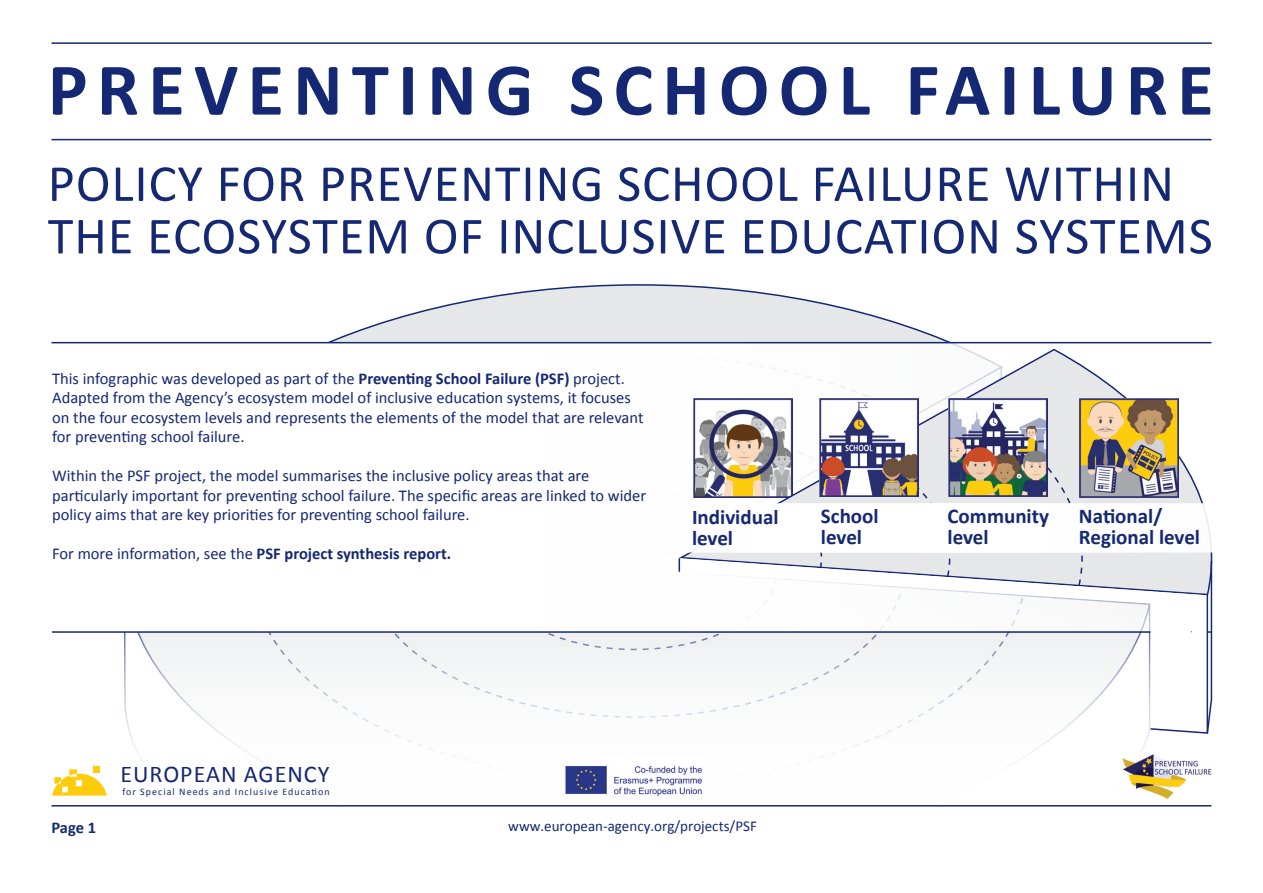
<style>
.page{position:relative;width:1263px;height:893px;background:#fff}
.page>*{position:absolute;margin:0;border:0;box-sizing:border-box;transform-origin:0 0}
.t1{font:700 75px "Calibri";letter-spacing:.12em;color:#152874}
.t2{font:52.5px/52.5px "Calibri";letter-spacing:.015em;color:#152874}
.t3{font:24px "Calibri";letter-spacing:.04em;color:#152874}
.t4{font:700 21px/21px "Calibri";color:#152874}
.t5{font:16.5px/19.5px "Calibri";color:#152874}
.t6{font:700 16.5px "Calibri";color:#152874}
.t7{font:15px "Calibri";color:#152874}
.t8{font:9.9px "Calibri";letter-spacing:.105em;color:#152874}
.s1{font-weight:700}
.s2{font-weight:400}
</style>
<div class="page">
<svg style="left:123px;top:284px;width:1028px;height:58px"></svg>
<svg style="left:51px;top:633px;width:1161px;height:174px"></svg>
<hr style="left:52px;top:631px;width:1160px;height:2px;background:#152874">
<hr style="left:51px;top:342px;width:1160px;height:1px;background:#152874">
<hr style="left:51px;top:805px;width:1160px;height:1px;background:#152874">
<hr style="left:51px;top:42px;width:1161px;height:2px;background:#152874">
<hr style="left:51px;top:139px;width:1160px;height:1px;background:#152874">
<svg style="left:747px;top:348px;width:380px;height:50px"></svg>
<svg style="left:637px;top:398px;width:576px;height:337px"></svg>
<img style="left:820px;top:398px;width:99px;height:99px">
<img style="left:948px;top:398px;width:99px;height:99px">
<img style="left:1080px;top:398px;width:98px;height:99px">
<div style="left:93px;top:766px;width:6px;height:7px;background:#fdcc0b"></div>
<svg style="left:52px;top:769px;width:55px;height:27px"></svg>
<img style="left:558px;top:759px;width:150px;height:43px">
<img style="left:1120px;top:753px;width:92px;height:49px">
<h1 class="t1" style="left:48px;top:43px;width:1167px">PREVENTING SCHOOL FAILURE</h1>
<h2 class="t2" style="left:48px;top:155px;width:1166px">POLICY FOR PREVENTING SCHOOL FAILURE WITHIN<br>THE ECOSYSTEM OF INCLUSIVE EDUCATION SYSTEMS</h2>
<p class="t5" style="left:52px;top:368px;width:574px">This infographic was developed as part of the <span class="s1">Preventing School Failure (PSF)</span> project.</p>
<p class="t5" style="left:52px;top:387px;width:580px">Adapted from the Agency’s ecosystem model of inclusive education systems, it focuses</p>
<p class="t5" style="left:52px;top:407px;width:593px">on the four ecosystem levels and represents the elements of the model that are relevant</p>
<p class="t5" style="left:52px;top:426px;width:194px">for preventing school failure.</p>
<p class="t5" style="left:52px;top:465px;width:595px">Within the PSF project, the model summarises the inclusive policy areas that are particularly important for preventing school failure. The specific areas are linked to wider policy aims that are key priorities for preventing school failure.</p>
<p class="t6" style="left:52px;top:544px;width:401px"><span class="s2">For more information, see the</span> PSF project synthesis report.</p>
<h2 class="t4" style="left:692px;top:505px;width:88px">Individual level</h2>
<p class="t4" style="left:821px;top:505px;width:59px">School level</p>
<p class="t4" style="left:947px;top:505px;width:103px">Community level</p>
<p class="t4" style="left:1079px;top:505px;width:123px">National/<br>Regional level</p>
<p class="t3" style="left:120px;top:759px;width:210px">EUROPEAN AGENCY</p>
<p class="t8" style="left:122px;top:785px;width:209px">for Special Needs and Inclusive Education</p>
<p class="t6" style="left:51px;top:817px;width:46px">Page 1</p>
<p class="t7" style="left:508px;top:817px;width:250px">www.european-agency.org/projects/PSF</p>
</div>
